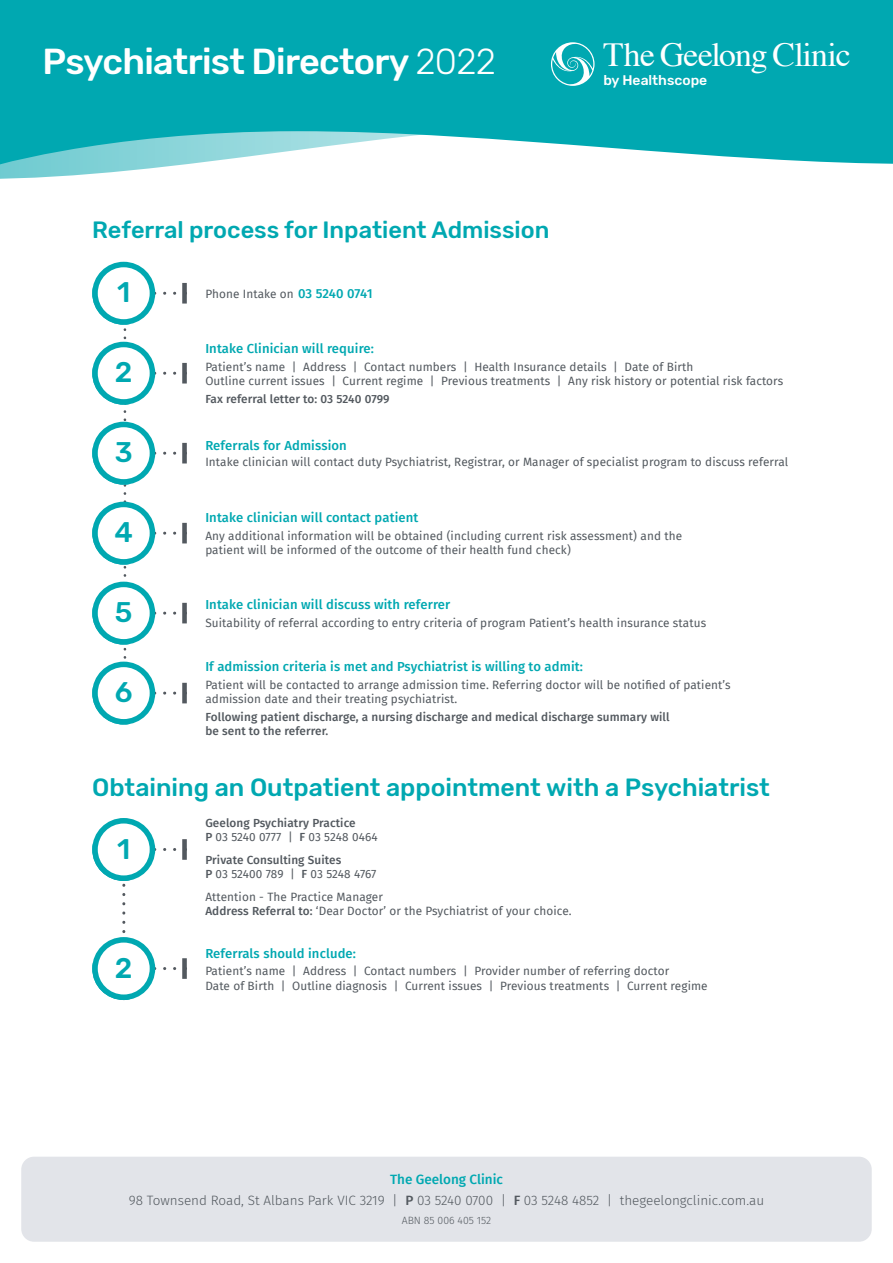
<style>
.page{position:relative;width:893px;height:1263px;background:#fff}
.page>*{position:absolute;margin:0;border:0;box-sizing:border-box;transform-origin:0 0}
.t1{font:500 36px "Rubik";letter-spacing:-.02em;color:#fff}
.t2{font:33.75px "Times";letter-spacing:-.025em;color:#fff}
.t3{font:500 28.35px "Rubik";color:#00a8b1}
.t4{font:500 24.75px "Rubik";color:#00a8b1}
.t5{font:500 23.55px "Rubik";color:#00a8b1}
.t6{font:500 13.95px "Rubik";color:#fff}
.t7{font:300 13.5px/21px "Fira Sans";color:#53595f;text-align:center}
.t8{font:500 13.05px "Fira Sans";letter-spacing:.01em;color:#00a8b1}
.t9{font:11.7px/14.1px "Fira Sans";letter-spacing:.01em;color:#53595f}
.t10{font:500 11.7px/14.1px "Fira Sans";letter-spacing:.01em;color:#53595f}
.t11{font:300 10.5px "Fira Sans";color:#53595f}
.s1{font-weight:300}
.s2{font-weight:500;font-size:13.05px;color:#00a8b1}
.s3{font-weight:400}
.s4{font-weight:500}
.s5{font-weight:500;color:#00a8b1}
</style>
<div class="page">
<svg style="left:0;top:170px;width:133px;height:9px"></svg>
<svg style="left:0;top:0;width:893px;height:170px;background:#1fb2ba"></svg>
<div style="left:21px;top:1157px;width:851px;height:85px;background:#e2e4e9;border-radius:13px"></div>
<div style="left:182px;top:283px;width:5px;height:21px;background:#53595f"></div>
<div style="left:92px;top:262px;width:63px;height:63px;background:#00a8b1;border-radius:50%"></div>
<div style="left:98px;top:267px;width:52px;height:52px;background:#fff;border-radius:50%"></div>
<div style="left:182px;top:683px;width:5px;height:20px;background:#53595f"></div>
<div style="left:182px;top:603px;width:5px;height:20px;background:#53595f"></div>
<div style="left:182px;top:523px;width:5px;height:20px;background:#53595f"></div>
<div style="left:182px;top:443px;width:5px;height:20px;background:#53595f"></div>
<div style="left:182px;top:363px;width:5px;height:20px;background:#53595f"></div>
<svg style="left:92px;top:274px;width:83px;height:450px"></svg>
<div style="left:98px;top:347px;width:52px;height:52px;background:#fff;border-radius:50%"></div>
<div style="left:182px;top:839px;width:5px;height:21px;background:#53595f"></div>
<div style="left:92px;top:818px;width:63px;height:63px;background:#00a8b1;border-radius:50%"></div>
<div style="left:98px;top:823px;width:52px;height:52px;background:#fff;border-radius:50%"></div>
<div style="left:182px;top:958px;width:5px;height:21px;background:#53595f"></div>
<svg style="left:92px;top:831px;width:83px;height:169px"></svg>
<div style="left:98px;top:942px;width:52px;height:52px;background:#fff;border-radius:50%"></div>
<svg style="left:551px;top:42px;width:43px;height:44px;background:#42bec5"></svg>
<h1 class="t1" style="left:43px;top:41px;width:455px">Psychiatrist Directory <span class="s1">2022</span></h1>
<h3 class="t5" style="left:92px;top:217px;width:459px">Referral process for Inpatient Admission</h3>
<h3 class="t3" style="left:117px;top:276px;width:15px">1</h3>
<p class="t9" style="left:205px;top:287px;width:169px">Phone Intake on <span class="s2">03 5240 0741</span></p>
<h2 class="t2" style="left:603px;top:23px;width:249px">The Geelong Clinic</h2>
<p class="t6" style="left:603px;top:72px;width:105px">by Healthscope</p>
<h3 class="t3" style="left:115px;top:356px;width:19px">2</h3>
<h3 class="t3" style="left:115px;top:436px;width:19px">3</h3>
<h3 class="t3" style="left:114px;top:516px;width:20px">4</h3>
<h3 class="t3" style="left:115px;top:596px;width:19px">5</h3>
<h3 class="t3" style="left:115px;top:676px;width:19px">6</h3>
<p class="t8" style="left:205px;top:338px;width:170px">Intake Clinician will require:</p>
<p class="t9" style="left:205px;top:359px;width:579px">Patient’s name | Address | Contact numbers | Health Insurance details | Date of Birth<br>Outline current issues | Current regime | Previous treatments | Any risk history or potential risk factors</p>
<p class="t10" style="left:205px;top:391px;width:186px">Fax referral letter to: 03 5240 0799</p>
<p class="t8" style="left:205px;top:434px;width:143px">Referrals for Admission</p>
<p class="t9" style="left:205px;top:455px;width:584px">Intake clinician will contact duty Psychiatrist, Registrar, or Manager of specialist program to discuss referral</p>
<p class="t8" style="left:205px;top:507px;width:215px">Intake clinician will contact patient</p>
<p class="t9" style="left:205px;top:528px;width:478px">Any additional information will be obtained (including current risk assessment) and the patient will be informed of the outcome of their health fund check)</p>
<p class="t8" style="left:205px;top:594px;width:247px">Intake clinician will discuss with referrer</p>
<p class="t9" style="left:205px;top:615px;width:502px">Suitability of referral according to entry criteria of program Patient’s health insurance status</p>
<p class="t8" style="left:205px;top:656px;width:379px">If admission criteria is met and Psychiatrist is willing to admit:</p>
<p class="t9" style="left:205px;top:678px;width:527px">Patient will be contacted to arrange admission time. Referring doctor will be notified of patient’s admission date and their treating psychiatrist.</p>
<p class="t10" style="left:205px;top:709px;width:466px">Following patient discharge, a nursing discharge and medical discharge summary will be sent to the referrer.</p>
<h3 class="t4" style="left:92px;top:773px;width:679px">Obtaining an Outpatient appointment with a Psychiatrist</h3>
<p class="t10" style="left:205px;top:815px;width:174px">Geelong Psychiatry Practice<br>P <span class="s3">03 5240 0777 |</span> F <span class="s3">03 5248 0464</span></p>
<p class="t10" style="left:205px;top:852px;width:173px">Private Consulting Suites<br>P <span class="s3">03 52400 789 |</span> F <span class="s3">03 5248 4767</span></p>
<p class="t9" style="left:205px;top:889px;width:368px">Attention - The Practice Manager<br><span class="s4">Address Referral to:</span> ‘Dear Doctor’ or the Psychiatrist of your choice.</p>
<h3 class="t3" style="left:117px;top:832px;width:15px">1</h3>
<h3 class="t3" style="left:115px;top:951px;width:19px">2</h3>
<p class="t8" style="left:205px;top:943px;width:152px">Referrals should include:</p>
<p class="t9" style="left:205px;top:964px;width:504px">Patient’s name | Address | Contact numbers | Provider number of referring doctor<br>Date of Birth | Outline diagnosis | Current issues | Previous treatments | Current regime</p>
<p class="t7" style="left:129px;top:1168px;width:637px"><span class="s5">The Geelong Clinic<br></span>98 Townsend Road, St Albans Park VIC 3219 | <span class="s4">P</span> 03 5240 0700 | <span class="s4">F</span> 03 5248 4852 | thegeelongclinic.com.au</p>
<p class="t11" style="left:402px;top:1213px;width:91px">ABN 85 006 405 152</p>
</div>
